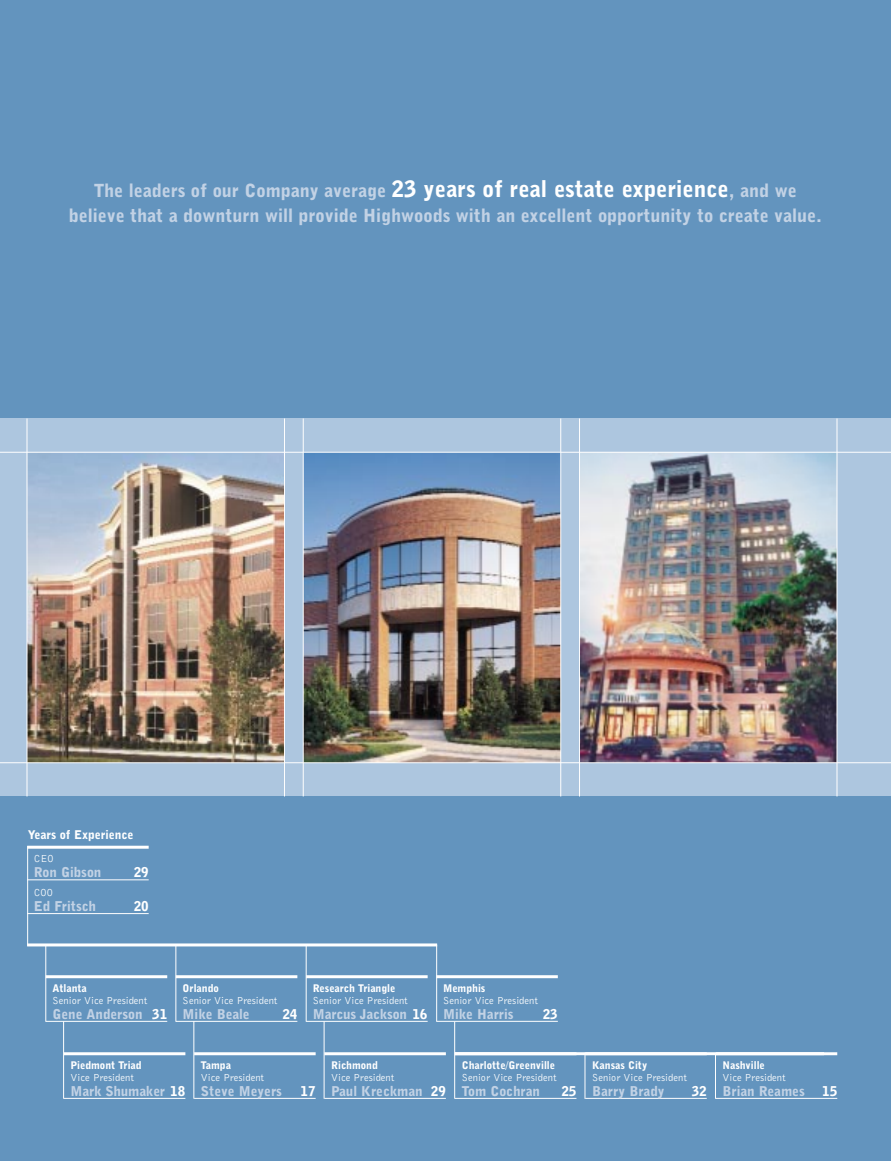
<style>
.page{position:relative;width:891px;height:1161px;background:#fff}
.page>*{position:absolute;margin:0;border:0;box-sizing:border-box;transform-origin:0 0}
.t1{font:900 18px/25.5px "Bell Gothic BT";color:#c2d2e5;text-align:center}
.t2{font:900 13.5px "Bell Gothic BT";color:#c2d2e5}
.t3{font:900 13.5px "Bell Gothic BT";color:#fff}
.t4{font:900 12px "Bell Gothic BT";color:#fff}
.t5{font:10.5px "Bell Gothic BT";color:#fff}
.t6{font:900 10.5px "Bell Gothic BT";color:#fff}
.s1{font-size:22.5px;color:#fff}
.s2{color:#fff}
</style>
<div class="page">
<div style="left:0;top:0;width:891px;height:1160px;background:#6394be"></div>
<hr style="left:436px;top:975px;width:122px;height:3px;background:#fff">
<hr style="left:436px;top:1021px;width:122px;height:1px;background:#fff">
<hr style="left:306px;top:975px;width:122px;height:3px;background:#fff">
<hr style="left:306px;top:1021px;width:122px;height:1px;background:#fff">
<hr style="left:46px;top:975px;width:121px;height:3px;background:#fff">
<hr style="left:46px;top:1021px;width:121px;height:1px;background:#fff">
<hr style="left:176px;top:975px;width:121px;height:3px;background:#fff">
<hr style="left:176px;top:1021px;width:121px;height:1px;background:#fff">
<hr style="left:27px;top:846px;width:122px;height:3px;background:#fff">
<hr style="left:27px;top:879px;width:122px;height:1px;background:#fff">
<hr style="left:27px;top:913px;width:122px;height:1px;background:#fff">
<hr style="left:27px;top:846px;width:1px;height:100px;background:#fff">
<hr style="left:175px;top:945px;width:1px;height:77px;background:#fff">
<hr style="left:45px;top:945px;width:1px;height:77px;background:#fff">
<hr style="left:306px;top:945px;width:1px;height:77px;background:#fff">
<hr style="left:436px;top:945px;width:1px;height:76px;background:#fff">
<hr style="left:27px;top:943px;width:410px;height:3px;background:#fff">
<hr style="left:194px;top:1052px;width:122px;height:3px;background:#fff">
<hr style="left:194px;top:1098px;width:122px;height:1px;background:#fff">
<hr style="left:64px;top:1052px;width:121px;height:3px;background:#fff">
<hr style="left:64px;top:1098px;width:121px;height:1px;background:#fff">
<hr style="left:324px;top:1052px;width:122px;height:3px;background:#fff">
<hr style="left:324px;top:1098px;width:122px;height:1px;background:#fff">
<hr style="left:716px;top:1052px;width:121px;height:3px;background:#fff">
<hr style="left:716px;top:1098px;width:121px;height:1px;background:#fff">
<hr style="left:715px;top:1054px;width:1px;height:45px;background:#fff">
<hr style="left:324px;top:1021px;width:1px;height:78px;background:#fff">
<hr style="left:63px;top:1021px;width:1px;height:78px;background:#fff">
<hr style="left:193px;top:1021px;width:1px;height:78px;background:#fff">
<hr style="left:585px;top:1098px;width:122px;height:1px;background:#fff">
<hr style="left:585px;top:1053px;width:1px;height:46px;background:#fff">
<hr style="left:455px;top:1098px;width:121px;height:1px;background:#fff">
<hr style="left:454px;top:1022px;width:1px;height:77px;background:#fff">
<hr style="left:455px;top:1052px;width:369px;height:3px;background:#fff">
<div style="left:0;top:418px;width:891px;height:378px;background:#adc6df"></div>
<img style="left:28px;top:453px;width:256px;height:309px">
<img style="left:304px;top:453px;width:256px;height:309px">
<img style="left:580px;top:453px;width:257px;height:309px">
<hr style="left:837px;top:418px;width:1px;height:378px;background:#fff">
<hr style="left:560px;top:419px;width:1px;height:378px;background:#fff">
<hr style="left:579px;top:418px;width:1px;height:378px;background:#fff">
<hr style="left:27px;top:418px;width:1px;height:378px;background:#fff">
<hr style="left:0;top:762px;width:891px;height:1px;background:#fff">
<hr style="left:0;top:452px;width:891px;height:1px;background:#fff">
<hr style="left:284px;top:419px;width:1px;height:378px;background:#fff">
<hr style="left:303px;top:418px;width:1px;height:378px;background:#fff">
<h1 class="t1" style="left:69px;top:179px;width:755px">The leaders of our Company average <span class="s1">23 years of real estate experience</span>, and we believe that a downturn will provide Highwoods with an excellent opportunity to create value.</h1>
<p class="t4" style="left:28px;top:830px;width:107px">Years of Experience</p>
<p class="t5" style="left:34px;top:855px;width:21px">CEO</p>
<p class="t2" style="left:34px;top:867px;width:69px">Ron Gibson</p>
<p class="t3" style="left:134px;top:867px;width:16px">29</p>
<p class="t5" style="left:34px;top:888px;width:21px">COO</p>
<p class="t2" style="left:34px;top:901px;width:64px">Ed Fritsch</p>
<p class="t3" style="left:134px;top:901px;width:16px">20</p>
<p class="t6" style="left:53px;top:984px;width:36px">Atlanta</p>
<p class="t5" style="left:53px;top:996px;width:96px">Senior Vice President</p>
<p class="t2" style="left:53px;top:1008px;width:116px">Gene Anderson <span class="s2">31</span></p>
<p class="t6" style="left:183px;top:984px;width:38px">Orlando</p>
<p class="t5" style="left:183px;top:996px;width:96px">Senior Vice President</p>
<p class="t2" style="left:183px;top:1008px;width:69px">Mike Beale</p>
<p class="t3" style="left:282px;top:1008px;width:16px">24</p>
<p class="t6" style="left:313px;top:984px;width:84px">Research Triangle</p>
<p class="t5" style="left:313px;top:996px;width:96px">Senior Vice President</p>
<p class="t2" style="left:313px;top:1008px;width:116px">Marcus Jackson <span class="s2">16</span></p>
<p class="t6" style="left:443px;top:984px;width:44px">Memphis</p>
<p class="t5" style="left:443px;top:996px;width:96px">Senior Vice President</p>
<p class="t2" style="left:443px;top:1008px;width:72px">Mike Harris</p>
<p class="t3" style="left:543px;top:1008px;width:16px">23</p>
<p class="t6" style="left:71px;top:1061px;width:73px">Piedmont Triad</p>
<p class="t5" style="left:71px;top:1073px;width:65px">Vice President</p>
<p class="t2" style="left:71px;top:1085px;width:116px">Mark Shumaker <span class="s2">18</span></p>
<p class="t6" style="left:201px;top:1061px;width:32px">Tampa</p>
<p class="t5" style="left:201px;top:1073px;width:65px">Vice President</p>
<p class="t2" style="left:201px;top:1085px;width:83px">Steve Meyers</p>
<p class="t3" style="left:301px;top:1085px;width:16px">17</p>
<p class="t6" style="left:331px;top:1061px;width:48px">Richmond</p>
<p class="t5" style="left:331px;top:1073px;width:65px">Vice President</p>
<p class="t2" style="left:331px;top:1085px;width:116px">Paul Kreckman <span class="s2">29</span></p>
<p class="t6" style="left:462px;top:1061px;width:95px">Charlotte/Greenville</p>
<p class="t5" style="left:462px;top:1073px;width:96px">Senior Vice President</p>
<p class="t2" style="left:462px;top:1085px;width:80px">Tom Cochran</p>
<p class="t3" style="left:561px;top:1085px;width:16px">25</p>
<p class="t6" style="left:592px;top:1061px;width:57px">Kansas City</p>
<p class="t5" style="left:592px;top:1073px;width:96px">Senior Vice President</p>
<p class="t2" style="left:592px;top:1085px;width:74px">Barry Brady</p>
<p class="t3" style="left:692px;top:1085px;width:16px">32</p>
<p class="t6" style="left:723px;top:1061px;width:44px">Nashville</p>
<p class="t5" style="left:723px;top:1073px;width:65px">Vice President</p>
<p class="t2" style="left:723px;top:1085px;width:84px">Brian Reames</p>
<p class="t3" style="left:822px;top:1085px;width:16px">15</p>
</div>
